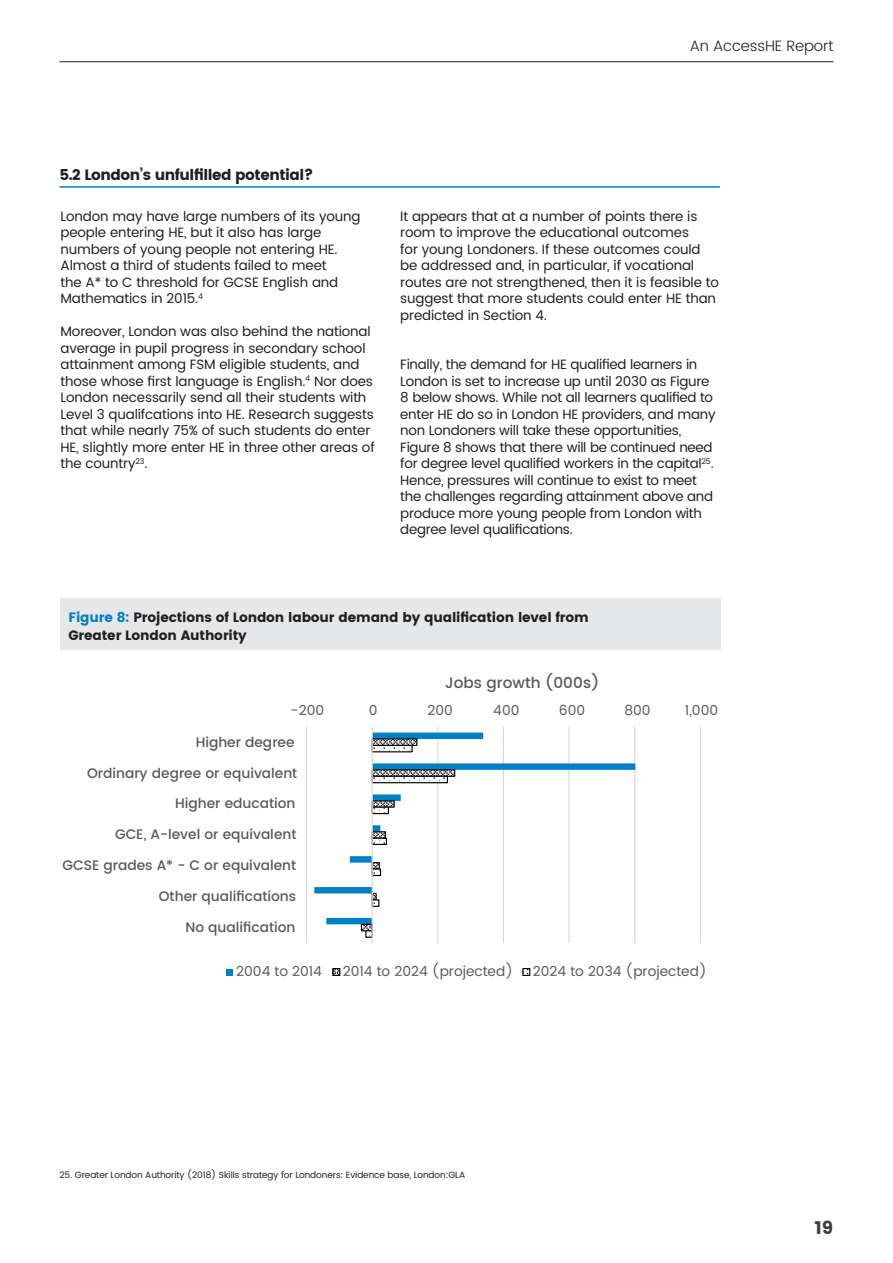
<style>
.page{position:relative;width:893px;height:1263px;background:#fff}
.page>*{position:absolute;margin:0;border:0;box-sizing:border-box;transform-origin:0 0}
.t1{font:18px "Poppins";color:#3e3e3f}
.t2{font:500 15.3px "Poppins";letter-spacing:.005em;color:#595959}
.Large_Subheader{font:15px "Poppins";letter-spacing:-.03em;color:#231f20}
.t3{font:300 15px "Poppins";letter-spacing:-.01em;color:#231f20}
.t4{font:500 13.8px "Poppins";color:#595959}
.t5{font:13.8px "Poppins";color:#595959}
.Body_Copy{font:13.5px/16.5px "Poppins";letter-spacing:-.01em;color:#231f20}
.Table_Header{font:13.5px/18px "Poppins";letter-spacing:-.01em;color:#231f20}
.Footnote{font:9px "Poppins";letter-spacing:-.01em;color:#231f20}
.s1{color:#0080c5}
</style>
<div class="page">
<hr style="left:60px;top:61px;width:773px;height:1px;background:#231f20">
<hr style="left:60px;top:186px;width:660px;height:2px;background:#0080c5">
<div style="left:61px;top:598px;width:660px;height:51px;background:#e6e7e9"></div>
<hr style="left:306px;top:727px;width:1px;height:216px;background:#d9d9d9">
<hr style="left:437px;top:727px;width:1px;height:216px;background:#d9d9d9">
<hr style="left:503px;top:727px;width:1px;height:216px;background:#d9d9d9">
<hr style="left:568px;top:727px;width:2px;height:216px;background:#d9d9d9">
<hr style="left:634px;top:727px;width:1px;height:216px;background:#d9d9d9">
<hr style="left:700px;top:727px;width:1px;height:216px;background:#d9d9d9">
<svg style="left:314px;top:732px;width:321px;height:192px"></svg>
<svg style="left:360px;top:738px;width:96px;height:200px"></svg>
<hr style="left:372px;top:727px;width:1px;height:216px;background:#d9d9d9">
<div style="left:226px;top:968px;width:7px;height:7px;background:#0080c5"></div>
<svg style="left:334px;top:970px;width:4px;height:4px"></svg>
<div style="left:332px;top:968px;width:8px;height:8px;border:1px solid #000"></div>
<div style="left:522px;top:968px;width:8px;height:8px;border:1px solid #000"></div>
<p class="t3" style="left:690px;top:35px;width:145px">An AccessHE Report</p>
<p class="Large_Subheader" style="left:60px;top:166px;width:256px">5.2 London’s unfulfilled potential?</p>
<p class="Body_Copy" style="left:61px;top:208px;width:302px">London may have large numbers of its young people entering HE, but it also has large numbers of young people not entering HE.<br>Almost a third of students failed to meet<br>the A* to C threshold for GCSE English and Mathematics in 2015.<sup>4</sup></p>
<p class="Body_Copy" style="left:61px;top:324px;width:316px">Moreover, London was also behind the national average in pupil progress in secondary school attainment among FSM eligible students, and those whose first language is English.<sup>4</sup> Nor does London necessarily send all their students with Level 3 qualifcations into HE. Research suggests that while nearly 75% of such students do enter HE, slightly more enter HE in three other areas of the country<sup>23</sup>.</p>
<p class="Body_Copy" style="left:400px;top:208px;width:320px">It appears that at a number of points there is room to improve the educational outcomes<br>for young Londoners. If these outcomes could be addressed and, in particular, if vocational routes are not strengthened, then it is feasible to suggest that more students could enter HE than predicted in Section 4.</p>
<p class="Body_Copy" style="left:400px;top:357px;width:317px">Finally, the demand for HE qualified learners in London is set to increase up until 2030 as Figure 8 below shows. While not all learners qualified to enter HE do so in London HE providers, and many non Londoners will take these opportunities, Figure 8 shows that there will be continued need for degree level qualified workers in the capital<sup>25</sup>.<br>Hence, pressures will continue to exist to meet the challenges regarding attainment above and produce more young people from London with degree level qualifications.</p>
<p class="Table_Header" style="left:68px;top:609px;width:522px"><span class="s1">Figure 8:</span> Projections of London labour demand by qualification level from<br>Greater London Authority</p>
<p class="t2" style="left:445px;top:671px;width:156px">Jobs growth (000s)</p>
<p class="t5" style="left:291px;top:700px;width:35px">-200</p>
<p class="t5" style="left:369px;top:700px;width:10px">0</p>
<p class="t5" style="left:428px;top:700px;width:27px">200</p>
<p class="t5" style="left:493px;top:700px;width:28px">400</p>
<p class="t5" style="left:559px;top:700px;width:28px">600</p>
<p class="t5" style="left:624px;top:700px;width:28px">800</p>
<p class="t5" style="left:685px;top:700px;width:35px">1,000</p>
<p class="t4" style="left:196px;top:732px;width:101px">Higher degree</p>
<p class="t4" style="left:87px;top:762px;width:212px">Ordinary degree or equivalent</p>
<p class="t4" style="left:175px;top:793px;width:122px">Higher education</p>
<p class="t4" style="left:115px;top:824px;width:183px">GCE, A-level or equivalent</p>
<p class="t4" style="left:62px;top:855px;width:235px">GCSE grades A* - C or equivalent</p>
<p class="t4" style="left:159px;top:886px;width:139px">Other qualifications</p>
<p class="t4" style="left:185px;top:917px;width:112px">No qualification</p>
<p class="t5" style="left:236px;top:961px;width:87px">2004 to 2014</p>
<p class="t5" style="left:343px;top:961px;width:172px">2014 to 2024 (projected)</p>
<p class="t5" style="left:533px;top:961px;width:176px">2024 to 2034 (projected)</p>
<p class="Footnote" style="left:60px;top:1168px;width:407px">25. Greater London Authority (2018) Skills strategy for Londoners: Evidence base, London:GLA</p>
<h1 class="t1" style="left:815px;top:1217px;width:20px">19</h1>
</div>
